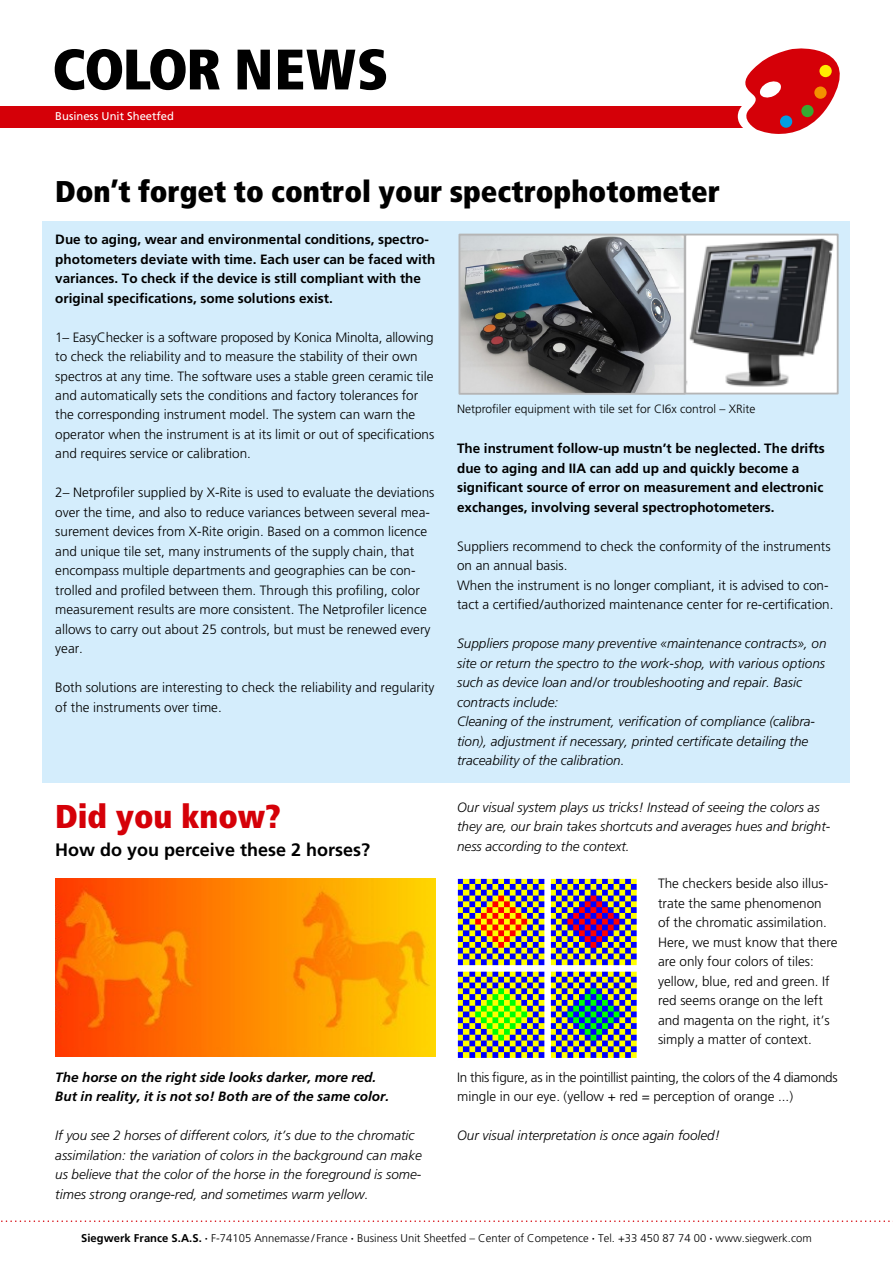
<style>
.page{position:relative;width:893px;height:1263px;background:#fff}
.page>*{position:absolute;margin:0;border:0;box-sizing:border-box;transform-origin:0 0}
.t1{font:900 condensed 57px "Frutiger";letter-spacing:-.03em;color:#000}
.t2{font:900 condensed 33px "Frutiger";color:#d50008}
.t3{font:900 condensed 30px "Frutiger";color:#000}
.t4{font:700 18px "Frutiger";color:#000}
.t5{font:300 13.5px/19.5px "Frutiger";color:#000}
.t6{font:italic 300 13.5px/19.5px "Frutiger";color:#000}
.t7{font:700 13.5px/19.5px "Frutiger";color:#000}
.t8{font:300 13.5px/19.5px "Frutiger";letter-spacing:-.025em;color:#000}
.t9{font:italic 700 13.5px/19.5px "Frutiger";color:#000}
.t10{font:300 12px "Frutiger";color:#000}
.t11{font:300 11.25px "Frutiger";letter-spacing:.005em;color:#000}
.t12{font:11.25px "Frutiger";color:#fff}
.s1{font-weight:700}
</style>
<div class="page">
<div style="left:43px;top:221px;width:807px;height:561px;background:#d4edfc"></div>
<div style="left:0;top:106px;width:756px;height:22px;background:#d50008"></div>
<svg style="left:1px;top:1220px;width:892px;height:2px"></svg>
<svg style="left:739px;top:48px;width:101px;height:86px"></svg>
<img style="left:461px;top:237px;width:222px;height:155px">
<div style="left:458px;top:234px;width:228px;height:161px;border:2px solid #b5b5b5"></div>
<img style="left:687px;top:237px;width:149px;height:154px">
<div style="left:684px;top:234px;width:155px;height:160px;border:2px solid #b5b5b5"></div>
<img style="left:457px;top:878px;width:180px;height:180px">
<img style="left:56px;top:878px;width:380px;height:179px">
<h1 class="t1" style="left:52px;top:35px;width:338px">COLOR NEWS</h1>
<p class="t12" style="left:55px;top:110px;width:120px">Business Unit Sheetfed</p>
<h3 class="t3" style="left:55px;top:174px;width:666px">Don’t forget to control your spectrophotometer</h3>
<p class="t7" style="left:55px;top:230px;width:382px">Due to aging, wear and environmental conditions, spectro&shy;photometers deviate with time. Each user can be faced with variances. To check if the device is still compliant with the original specifications, some solutions exist.</p>
<p class="t5" style="left:55px;top:327px;width:380px">1– EasyChecker is a software proposed by Konica Minolta, allowing to check the reliability and to measure the stability of their own spectros at any time. The software uses a stable green ceramic tile and automatically sets the conditions and factory tolerances for the corresponding instrument model. The system can warn the operator when the instrument is at its limit or out of specifications and requires service or calibration.</p>
<p class="t5" style="left:55px;top:483px;width:381px">2– Netprofiler supplied by X-Rite is used to evaluate the deviations over the time, and also to reduce variances between several mea&shy;surement devices from X-Rite origin. Based on a common licence and unique tile set, many instruments of the supply chain, that encompass multiple departments and geographies can be con&shy;trolled and profiled between them. Through this profiling, color measurement results are more consistent. The Netprofiler licence allows to carry out about 25 controls, but must be renewed every year.</p>
<p class="t5" style="left:55px;top:678px;width:381px">Both solutions are interesting to check the reliability and regularity of the instruments over time.</p>
<h2 class="t2" style="left:55px;top:796px;width:227px">Did you know?</h2>
<h3 class="t4" style="left:55px;top:839px;width:316px">How do you perceive these 2 horses?</h3>
<p class="t9" style="left:55px;top:1067px;width:335px">The horse on the right side looks darker, more red.<br>But in reality, it is not so! Both are of the same color.</p>
<p class="t6" style="left:55px;top:1126px;width:368px">If you see 2 horses of different colors, it’s due to the chromatic assimilation: the variation of colors in the background can make us believe that the color of the horse in the foreground is some&shy;times strong orange-red, and sometimes warm yellow.</p>
<p class="t10" style="left:457px;top:402px;width:300px">Netprofiler equipment with tile set for CI6x control – XRite</p>
<p class="t7" style="left:457px;top:439px;width:369px">The instrument follow-up mustn’t be neglected. The drifts due to aging and IIA can add up and quickly become a significant source of error on measurement and electronic exchanges, involving several spectrophotometers.</p>
<p class="t5" style="left:457px;top:537px;width:378px">Suppliers recommend to check the conformity of the instruments on an annual basis.<br>When the instrument is no longer compliant, it is advised to con&shy;tact a certified/authorized maintenance center for re-certification.</p>
<p class="t6" style="left:457px;top:634px;width:371px">Suppliers propose many preventive «maintenance contracts», on site or return the spectro to the work-shop, with various options such as device loan and/or troubleshooting and repair. Basic contracts include:<br>Cleaning of the instrument, verification of compliance (calibra&shy;tion), adjustment if necessary, printed certificate detailing the traceability of the calibration.</p>
<p class="t6" style="left:457px;top:797px;width:375px">Our visual system plays us tricks! Instead of seeing the colors as they are, our brain takes shortcuts and averages hues and bright&shy;ness according to the context.</p>
<p class="t5" style="left:658px;top:874px;width:181px">The checkers beside also illus&shy;trate the same phenomenon<br>of the chromatic assimilation.<br>Here, we must know that there are only four colors of tiles: yellow, blue, red and green. If red seems orange on the left and magenta on the right, it’s simply a matter of context.</p>
<p class="t8" style="left:457px;top:1067px;width:382px">In this figure, as in the pointillist painting, the colors of the 4 diamonds mingle in our eye. (yellow + red = perception of orange ...)</p>
<p class="t6" style="left:457px;top:1126px;width:264px">Our visual interpretation is once again fooled!</p>
<p class="t11" style="left:81px;top:1231px;width:732px"><span class="s1">Siegwerk France S.A.S. ·</span> F-74105 Annemasse/ France <span class="s1">·</span> Business Unit Sheetfed – Center of Competence <span class="s1">·</span> Tel. +33 450 87 74 00 <span class="s1">·</span> www.siegwerk.com</p>
</div>
